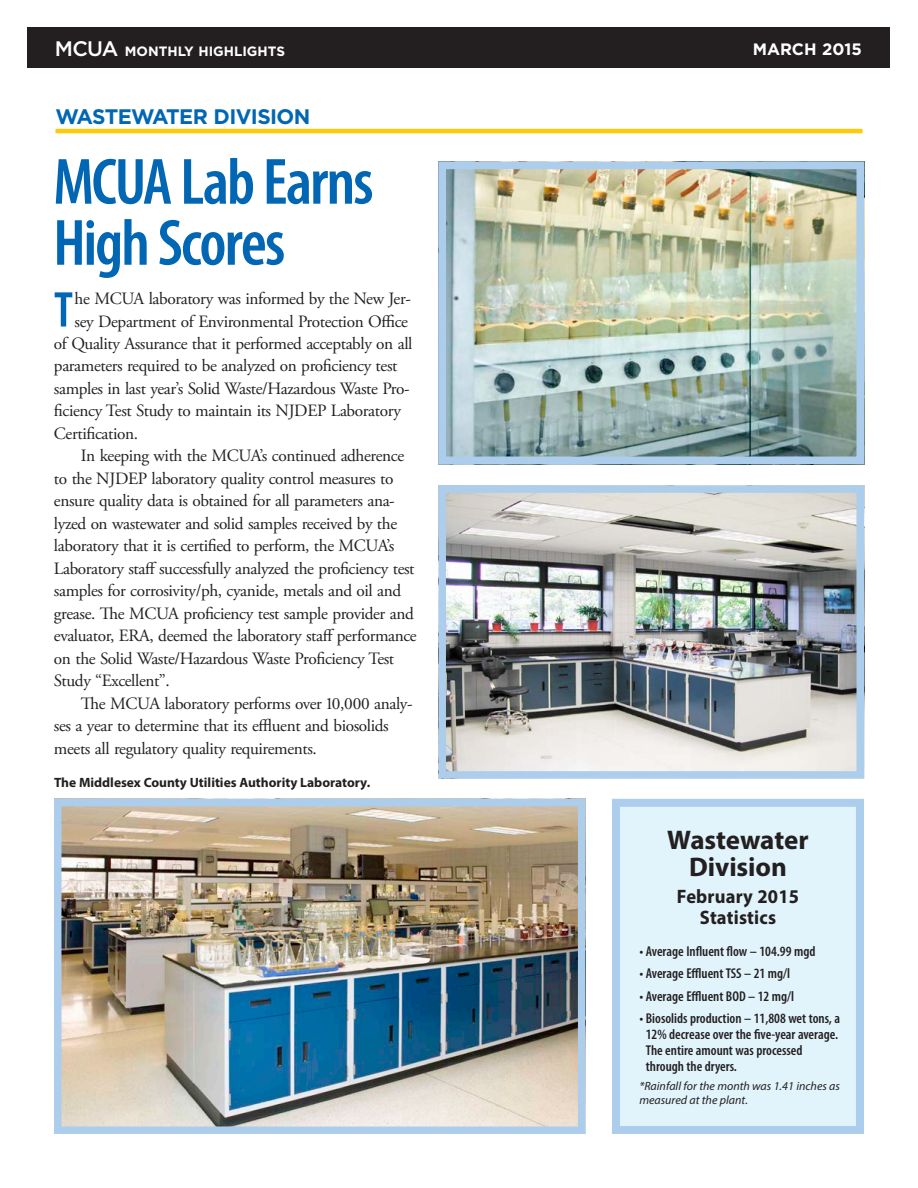
<style>
.page{position:relative;width:918px;height:1188px;background:#fff}
.page>*{position:absolute;margin:0;border:0;box-sizing:border-box;transform-origin:0 0}
.t1{font:600 condensed 66px/61.1px "Myriad Pro";letter-spacing:-.03em;color:#0166b3}
.t2{font:600 condensed 50.7px "Myriad Pro";color:#0166b3}
.t3{font:700 27px/27px "Myriad Pro";letter-spacing:-.005em;color:#231f20;text-align:center}
.t4{font:700 21px "Gotham";letter-spacing:-.03em;color:#0166b3}
.t5{font:700 19.5px/21px "Myriad Pro";letter-spacing:.01em;color:#231f20;text-align:center;scale:.95 1}
.t6{font:17.25px "Adobe Garamond Pro";letter-spacing:-.025em;color:#231f20}
.t7{font:700 16.5px "Gotham";color:#fff}
.t8{font:600 condensed 14.25px/15.8px "Myriad Pro";color:#231f20}
.t9{font:700 13.5px "Myriad Pro";color:#231f20}
.t10{font:700 13.5px "Gotham";color:#fff}
.t11{font:italic 12px/13.5px "Myriad Pro";color:#231f20}
.s1{font-weight:500;font-size:21px}
</style>
<div class="page">
<div style="left:28px;top:27px;width:862px;height:41px;background:#231f20"></div>
<div style="left:612px;top:799px;width:252px;height:335px;background:#e1f4fc;border:8px solid #accdeb"></div>
<hr style="left:56px;top:129px;width:806px;height:4px;background:#feca0a">
<img style="left:63px;top:808px;width:513px;height:317px">
<div style="left:54px;top:799px;width:531px;height:335px;border:8px solid #accdeb"></div>
<img style="left:448px;top:171px;width:407px;height:284px">
<div style="left:439px;top:162px;width:425px;height:302px;border:8px solid #accdeb"></div>
<img style="left:447px;top:494px;width:408px;height:276px">
<div style="left:438px;top:485px;width:426px;height:294px;border:8px solid #accdeb"></div>
<p class="t10" style="left:55px;top:44px;width:232px"><span class="s1">MCUA</span> MONTHLY HIGHLIGHTS</p>
<p class="t7" style="left:753px;top:39px;width:111px">MARCH 2015</p>
<p class="t4" style="left:56px;top:105px;width:256px">WASTEWATER DIVISION</p>
<h1 class="t1" style="left:53px;top:152px;width:322px">MCUA Lab Earns<br>High Scores</h1>
<h2 class="t2" style="left:54px;top:282px;width:21px">T</h2>
<p class="t6" style="left:75px;top:288px;width:338px">he MCUA laboratory was informed by the New Jer-</p>
<p class="t6" style="left:75px;top:311px;width:335px">sey Department of Environmental Protection Office</p>
<p class="t6" style="left:54px;top:333px;width:360px">of Quality Assurance that it performed acceptably on all</p>
<p class="t6" style="left:54px;top:356px;width:345px">parameters required to be analyzed on proficiency test</p>
<p class="t6" style="left:54px;top:378px;width:357px">samples in last year’s Solid Waste/Hazardous Waste Pro-</p>
<p class="t6" style="left:54px;top:401px;width:348px">ficiency Test Study to maintain its NJDEP Laboratory</p>
<p class="t6" style="left:54px;top:423px;width:86px">Certification.</p>
<p class="t6" style="left:81px;top:446px;width:325px">In keeping with the MCUA’s continued adherence</p>
<p class="t6" style="left:54px;top:468px;width:341px">to the NJDEP laboratory quality control measures to</p>
<p class="t6" style="left:54px;top:491px;width:342px">ensure quality data is obtained for all parameters ana-</p>
<p class="t6" style="left:54px;top:513px;width:345px">lyzed on wastewater and solid samples received by the</p>
<p class="t6" style="left:54px;top:536px;width:342px">laboratory that it is certified to perform, the MCUA’s</p>
<p class="t6" style="left:54px;top:558px;width:362px">Laboratory staff successfully analyzed the proficiency test</p>
<p class="t6" style="left:54px;top:581px;width:349px">samples for corrosivity/ph, cyanide, metals and oil and</p>
<p class="t6" style="left:54px;top:603px;width:361px">grease. The MCUA proficiency test sample provider and</p>
<p class="t6" style="left:54px;top:626px;width:364px">evaluator, ERA, deemed the laboratory staff performance</p>
<p class="t6" style="left:54px;top:648px;width:342px">on the Solid Waste/Hazardous Waste Proficiency Test</p>
<p class="t6" style="left:54px;top:671px;width:117px">Study “Excellent”.</p>
<p class="t6" style="left:81px;top:693px;width:333px">The MCUA laboratory performs over 10,000 analy-</p>
<p class="t6" style="left:54px;top:716px;width:336px">ses a year to determine that its effluent and biosolids</p>
<p class="t6" style="left:54px;top:738px;width:264px">meets all regulatory quality requirements.</p>
<p class="t9" style="left:54px;top:774px;width:318px">The Middlesex County Utilities Authority Laboratory.</p>
<h3 class="t3" style="left:667px;top:825px;width:143px">Wastewater<br>Division</h3>
<p class="t5" style="left:677px;top:886px;width:130px">February 2015<br>Statistics</p>
<p class="t8" style="left:639px;top:944px;width:178px">• Average Influent flow – 104.99 mgd</p>
<p class="t8" style="left:639px;top:966px;width:152px">• Average Effluent TSS – 21 mg/l</p>
<p class="t8" style="left:639px;top:989px;width:156px">• Average Effluent BOD – 12 mg/l</p>
<p class="t8" style="left:646px;top:1011px;width:196px;text-indent:-6px">• Biosolids production – 11,808 wet tons, a 12% decrease over the five-year average.<br>The entire amount was processed through the dryers.</p>
<p class="t11" style="left:639px;top:1079px;width:202px">*Rainfall for the month was 1.41 inches as measured at the plant.</p>
</div>
